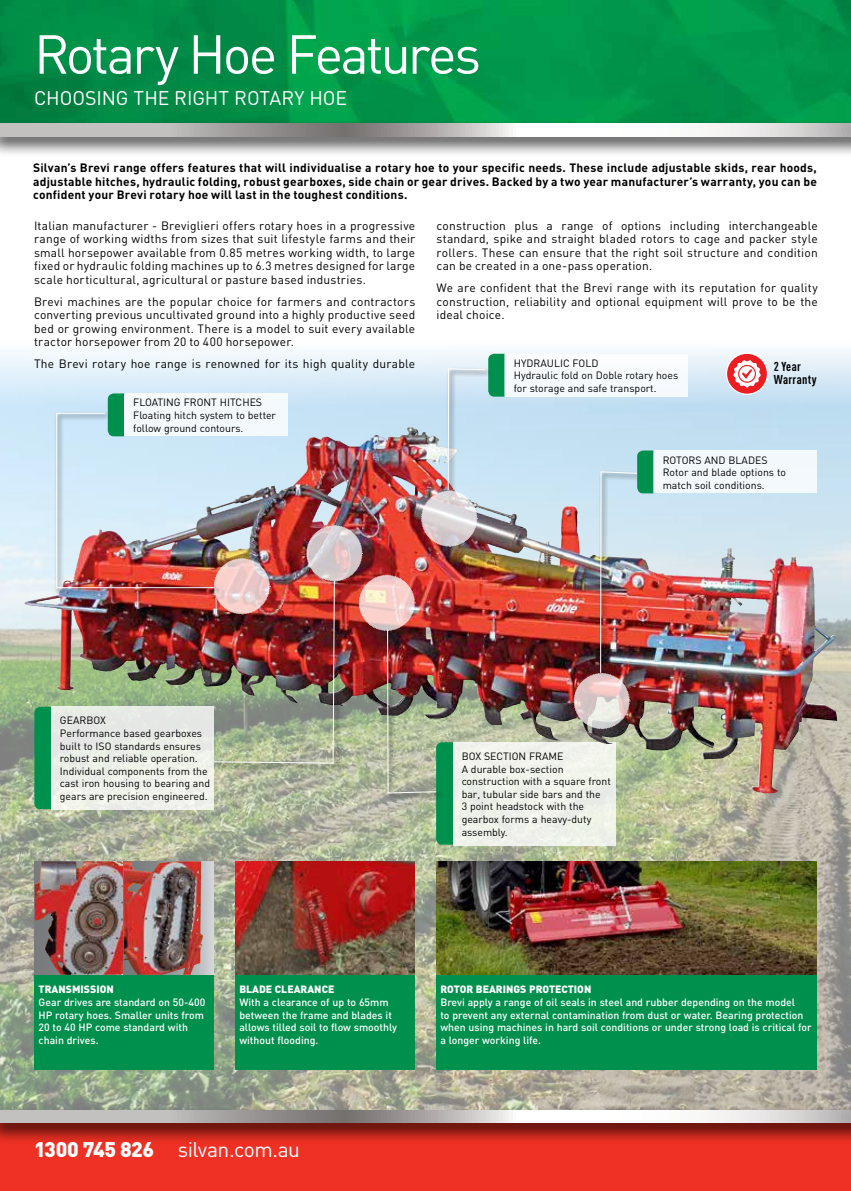
<style>
.page{position:relative;width:851px;height:1191px;background:#fff}
.page>*{position:absolute;margin:0;border:0;box-sizing:border-box;transform-origin:0 0}
.t1{font:54px "DIN";letter-spacing:-.055em;color:#fff}
.t2{font:21px "DIN";letter-spacing:-.03em;color:#fff}
.t3{font:19.5px "DIN";letter-spacing:-.005em;color:#fff}
.t4{font:700 12.75px/13.5px "DIN Cond";letter-spacing:.025em;color:#000}
.t5{font:12px/13.5px "DIN";letter-spacing:.015em;color:#000;text-align:justify}
.t6{font:700 12px/13.5px "DIN";letter-spacing:.015em;color:#000;text-align:justify}
.t7{font:10.5px/12.6px "DIN";color:#000}
.t8{font:500 10.5px/12.6px "DIN";color:#fff}
.t9{font:900 10.5px "DIN";color:#fff}
.s1{font-weight:900}
</style>
<div class="page">
<img style="left:850px;top:350px;width:1px;height:781px">
<img style="left:0;top:350px;width:850px;height:755px">
<div style="left:0;top:1110px;width:850px;height:81px;background:#ee3124"></div>
<img style="left:0;top:0;width:850px;height:118px">
<div style="left:0;top:118px;width:850px;height:40px;background:#000;opacity:.75"></div>
<svg style="left:0;top:123px;width:850px;height:13px"></svg>
<div style="left:0;top:1105px;width:850px;height:39px;background:#000;opacity:.75"></div>
<svg style="left:0;top:1110px;width:850px;height:13px;background:#c7c5c4"></svg>
<div style="left:453px;top:742px;width:162px;height:103px;background:#f0f2eb"></div>
<div style="left:34px;top:967px;width:180px;height:102px;background:#00904d"></div>
<div style="left:235px;top:967px;width:180px;height:102px;background:#00904d"></div>
<div style="left:436px;top:967px;width:380px;height:102px;background:#00904d"></div>
<img style="left:35px;top:861px;width:89px;height:113px">
<img style="left:124px;top:861px;width:90px;height:113px">
<img style="left:235px;top:861px;width:180px;height:113px">
<img style="left:436px;top:861px;width:380px;height:113px">
<div style="left:505px;top:354px;width:182px;height:42px;background:#f8fbfd"></div>
<div style="left:654px;top:450px;width:162px;height:43px;background:#f3f9fc"></div>
<img style="left:573px;top:450px;width:81px;height:279px">
<img style="left:34px;top:354px;width:471px;height:490px">
<svg style="left:725px;top:352px;width:43px;height:43px"></svg>
<div style="left:727px;top:354px;width:39px;height:40px;background:#ed1d24;border-radius:50%"></div>
<svg style="left:733px;top:360px;width:27px;height:28px"></svg>
<h1 class="t1" style="left:34px;top:20px;width:448px">Rotary Hoe Features</h1>
<h3 class="t3" style="left:34px;top:86px;width:314px">CHOOSING THE RIGHT ROTARY HOE</h3>
<p class="t6" style="left:33px;top:161px;width:785px">Silvan’s Brevi range offers features that will individualise a rotary hoe to your specific needs. These include adjustable skids, rear hoods, adjustable hitches, hydraulic folding, robust gearboxes, side chain or gear drives. Backed by a two year manufacturer’s warranty, you can be confident your Brevi rotary hoe will last in the toughest conditions.</p>
<p class="t5" style="left:34px;top:218px;width:383px">Italian manufacturer - Breviglieri offers rotary hoes in a progressive range of working widths from sizes that suit lifestyle farms and their small horsepower available from 0.85 metres working width, to large fixed or hydraulic folding machines up to 6.3 metres designed for large scale horticultural, agricultural or pasture based industries.</p>
<p class="t5" style="left:34px;top:294px;width:382px">Brevi machines are the popular choice for farmers and contractors converting previous uncultivated ground into a highly productive seed bed or growing environment. There is a model to suit every available tractor horsepower from 20 to 400 horsepower.</p>
<p class="t5" style="left:34px;top:357px;width:382px">The Brevi rotary hoe range is renowned for its high quality durable</p>
<p class="t7" style="left:133px;top:396px;width:144px">FLOATING FRONT HITCHES<br>Floating hitch system to better follow ground contours.</p>
<p class="t5" style="left:436px;top:218px;width:382px">construction plus a range of options including interchangeable standard, spike and straight bladed rotors to cage and packer style rollers. These can ensure that the right soil structure and condition can be created in a one-pass operation.</p>
<p class="t5" style="left:436px;top:281px;width:382px">We are confident that the Brevi range with its reputation for quality construction, reliability and optional equipment will prove to be the ideal choice.</p>
<p class="t7" style="left:513px;top:356px;width:166px">HYDRAULIC FOLD<br>Hydraulic fold on Doble rotary hoes for storage and safe transport.</p>
<p class="t4" style="left:773px;top:359px;width:44px">2 Year<br>Warranty</p>
<p class="t7" style="left:662px;top:453px;width:125px">ROTORS AND BLADES<br>Rotor and blade options to match soil conditions.</p>
<p class="t7" style="left:60px;top:714px;width:152px">GEARBOX<br>Performance based gearboxes built to ISO standards ensures robust and reliable operation.<br>Individual components from the cast iron housing to bearing and gears are precision engineered.</p>
<p class="t7" style="left:461px;top:749px;width:151px">BOX SECTION FRAME<br>A durable box-section construction with a square front bar, tubular side bars and the<br>3 point headstock with the gearbox forms a heavy-duty assembly.</p>
<p class="t9" style="left:39px;top:982px;width:77px">TRANSMISSION</p>
<p class="t8" style="left:39px;top:995px;width:168px">Gear drives are standard on 50-400<br>HP rotary hoes. Smaller units from<br>20 to 40 HP come standard with chain drives.</p>
<p class="t9" style="left:239px;top:982px;width:97px">BLADE CLEARANCE</p>
<p class="t8" style="left:239px;top:995px;width:159px">With a clearance of up to 65mm between the frame and blades it allows tilled soil to flow smoothly without flooding.</p>
<h2 class="t2" style="left:34px;top:1136px;width:267px"><span class="s1">1300 745 826</span> silvan.com.au</h2>
<p class="t9" style="left:440px;top:982px;width:152px">ROTOR BEARINGS PROTECTION</p>
<p class="t8" style="left:440px;top:995px;width:372px">Brevi apply a range of oil seals in steel and rubber depending on the model<br>to prevent any external contamination from dust or water. Bearing protection when using machines in hard soil conditions or under strong load is critical for a longer working life.</p>
</div>
